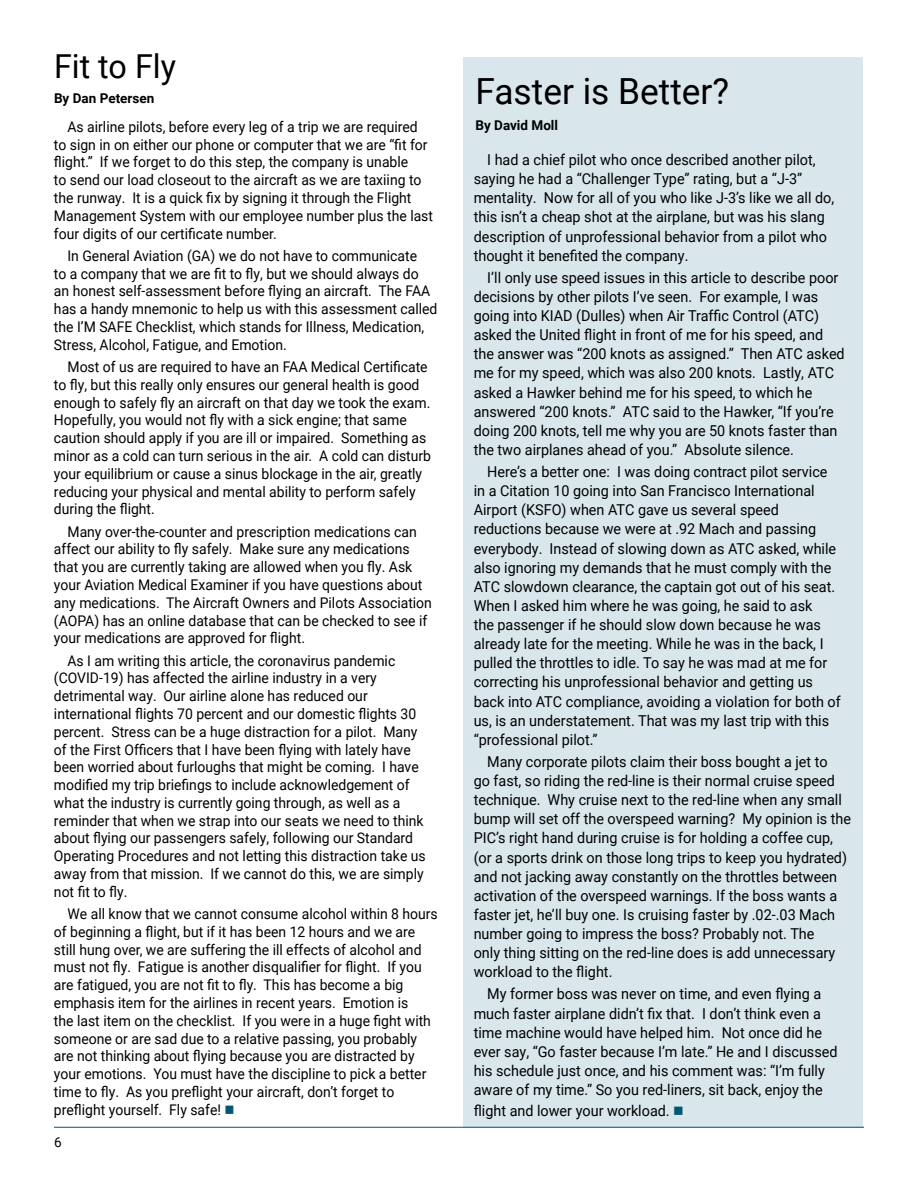
<style>
.page{position:relative;width:918px;height:1188px;background:#fff}
.page>*{position:absolute;margin:0;border:0;box-sizing:border-box;transform-origin:0 0}
.t1{font:36px "Roboto";color:#000}
.t2{font:33px "Roboto";color:#000}
.t3{font:15px/19.2px "Roboto";color:#000;scale:.96 1}
.t4{font:14.7px/17.9px "Roboto";color:#000;scale:.95 1}
.t5{font:700 13.5px "Roboto";color:#000}
.t6{font:13.5px "Roboto";color:#000}
.s1{color:#005774}
</style>
<div class="page">
<div style="left:463px;top:57px;width:399px;height:1071px;background:#d9e7ec"></div>
<hr style="left:54px;top:1127px;width:810px;height:1px;background:#005774">
<h2 class="t2" style="left:54px;top:43px;width:124px">Fit to Fly</h2>
<p class="t5" style="left:54px;top:89px;width:102px">By Dan Petersen</p>
<h1 class="t1" style="left:476px;top:66px;width:255px">Faster is Better?</h1>
<p class="t4" style="left:68px;top:117px;width:370px">As airline pilots, before every leg of a trip we are required</p>
<p class="t5" style="left:476px;top:115px;width:84px">By David Moll</p>
<p class="t4" style="left:54px;top:135px;width:401px">to sign in on either our phone or computer that we are “fit for flight.” If we forget to do this step, the company is unable<br>to send our load closeout to the aircraft as we are taxiing to the runway. It is a quick fix by signing it through the Flight Management System with our employee number plus the last four digits of our certificate number.</p>
<p class="t4" style="left:54px;top:246px;width:405px;text-indent:14px">In General Aviation (GA) we do not have to communicate<br>to a company that we are fit to fly, but we should always do an honest self-assessment before flying an aircraft. The FAA has a handy mnemonic to help us with this assessment called the I’M SAFE Checklist, which stands for Illness, Medication, Stress, Alcohol, Fatigue, and Emotion.</p>
<p class="t4" style="left:54px;top:357px;width:398px;text-indent:14px">Most of us are required to have an FAA Medical Certificate to fly, but this really only ensures our general health is good enough to safely fly an aircraft on that day we took the exam.<br>Hopefully, you would not fly with a sick engine; that same caution should apply if you are ill or impaired. Something as minor as a cold can turn serious in the air. A cold can disturb your equilibrium or cause a sinus blockage in the air, greatly reducing your physical and mental ability to perform safely during the flight.</p>
<p class="t4" style="left:54px;top:522px;width:399px;text-indent:14px">Many over-the-counter and prescription medications can affect our ability to fly safely. Make sure any medications that you are currently taking are allowed when you fly. Ask your Aviation Medical Examiner if you have questions about any medications. The Aircraft Owners and Pilots Association (AOPA) has an online database that can be checked to see if your medications are approved for flight.</p>
<p class="t4" style="left:54px;top:651px;width:393px;text-indent:14px">As I am writing this article, the coronavirus pandemic (COVID-19) has affected the airline industry in a very detrimental way. Our airline alone has reduced our international flights 70 percent and our domestic flights 30 percent. Stress can be a huge distraction for a pilot. Many of the First Officers that I have been flying with lately have been worried about furloughs that might be coming. I have modified my trip briefings to include acknowledgement of what the industry is currently going through, as well as a reminder that when we strap into our seats we need to think about flying our passengers safely, following our Standard Operating Procedures and not letting this distraction take us away from that mission. If we cannot do this, we are simply not fit to fly.</p>
<p class="t4" style="left:54px;top:904px;width:406px;text-indent:14px">We all know that we cannot consume alcohol within 8 hours of beginning a flight, but if it has been 12 hours and we are still hung over, we are suffering the ill effects of alcohol and must not fly. Fatigue is another disqualifier for flight. If you are fatigued, you are not fit to fly. This has become a big emphasis item for the airlines in recent years. Emotion is<br>the last item on the checklist. If you were in a huge fight with someone or are sad due to a relative passing, you probably are not thinking about flying because you are distracted by your emotions. You must have the discipline to pick a better time to fly. As you preflight your aircraft, don’t forget to preflight yourself. Fly safe! <span class="s1">■</span></p>
<p class="t3" style="left:474px;top:150px;width:377px;text-indent:13px">I had a chief pilot who once described another pilot, saying he had a “Challenger Type” rating, but a “J-3” mentality. Now for all of you who like J-3’s like we all do, this isn’t a cheap shot at the airplane, but was his slang description of unprofessional behavior from a pilot who thought it benefited the company.</p>
<p class="t3" style="left:474px;top:267px;width:388px;text-indent:13px">I’ll only use speed issues in this article to describe poor decisions by other pilots I’ve seen. For example, I was going into KIAD (Dulles) when Air Traffic Control (ATC) asked the United flight in front of me for his speed, and the answer was “200 knots as assigned.” Then ATC asked me for my speed, which was also 200 knots. Lastly, ATC asked a Hawker behind me for his speed, to which he answered “200 knots.” ATC said to the Hawker, “If you’re doing 200 knots, tell me why you are 50 knots faster than the two airplanes ahead of you.” Absolute silence.</p>
<p class="t3" style="left:474px;top:462px;width:384px;text-indent:13px">Here’s a better one: I was doing contract pilot service in a Citation 10 going into San Francisco International Airport (KSFO) when ATC gave us several speed reductions because we were at .92 Mach and passing everybody. Instead of slowing down as ATC asked, while also ignoring my demands that he must comply with the ATC slowdown clearance, the captain got out of his seat.<br>When I asked him where he was going, he said to ask<br>the passenger if he should slow down because he was already late for the meeting. While he was in the back, I pulled the throttles to idle. To say he was mad at me for correcting his unprofessional behavior and getting us back into ATC compliance, avoiding a violation for both of us, is an understatement. That was my last trip with this “professional pilot.”</p>
<p class="t3" style="left:474px;top:752px;width:395px;text-indent:13px">Many corporate pilots claim their boss bought a jet to<br>go fast, so riding the red-line is their normal cruise speed technique. Why cruise next to the red-line when any small bump will set off the overspeed warning? My opinion is the PIC’s right hand during cruise is for holding a coffee cup, (or a sports drink on those long trips to keep you hydrated) and not jacking away constantly on the throttles between activation of the overspeed warnings. If the boss wants a faster jet, he’ll buy one. Is cruising faster by .02-.03 Mach number going to impress the boss? Probably not. The<br>only thing sitting on the red-line does is add unnecessary workload to the flight.</p>
<p class="t3" style="left:474px;top:984px;width:381px;text-indent:13px">My former boss was never on time, and even flying a much faster airplane didn’t fix that. I don’t think even a time machine would have helped him. Not once did he ever say, “Go faster because I’m late.” He and I discussed his schedule just once, and his comment was: “I’m fully aware of my time.” So you red-liners, sit back, enjoy the</p>
<p class="t3" style="left:474px;top:1100px;width:220px">flight and lower your workload. <span class="s1">■</span></p>
<p class="t6" style="left:54px;top:1133px;width:9px">6</p>
</div>
